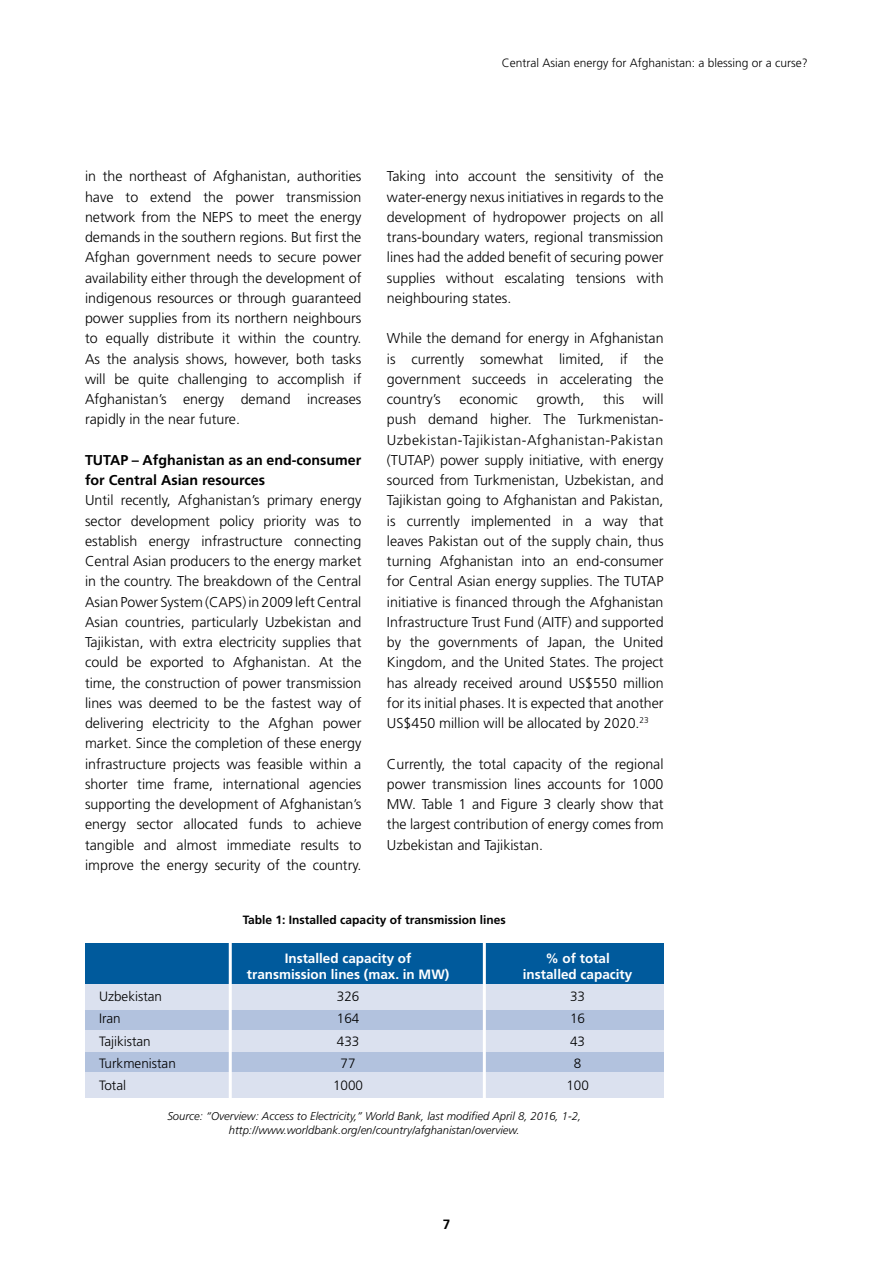
<style>
.page{position:relative;width:893px;height:1263px;background:#fff}
.page>*{position:absolute;margin:0;border:0;box-sizing:border-box;transform-origin:0 0}
.t1{font:300 14.25px/20.2px "Frutiger";color:#000;text-align:justify}
.t2{font:700 14.25px/20.2px "Frutiger";color:#000}
.t3{font:700 13.5px "Frutiger";color:#fff}
.t4{font:300 13.5px "Frutiger";color:#000}
.t5{font:700 13.5px "Frutiger";color:#000}
.t6{font:300 12px "Frutiger";color:#000}
.t7{font:700 12px "Frutiger";color:#000}
.t8{font:italic 300 11.25px/13.5px "Frutiger";color:#000;text-align:center}
</style>
<div class="page">
<div style="left:85px;top:963px;width:579px;height:134px;background:#dbe1ef"></div>
<div style="left:85px;top:943px;width:579px;height:41px;background:#005a9c"></div>
<div style="left:85px;top:1010px;width:579px;height:19px;background:#b2c2de"></div>
<div style="left:85px;top:1053px;width:579px;height:19px;background:#b2c2de"></div>
<hr style="left:229px;top:936px;width:3px;height:167px;background:#fff">
<hr style="left:483px;top:936px;width:3px;height:167px;background:#fff">
<p class="t6" style="left:502px;top:56px;width:308px">Central Asian energy for Afghanistan: a blessing or a curse?</p>
<p class="t1" style="left:85px;top:166px;width:278px">in the northeast of Afghanistan, authorities have to extend the power transmission network from the NEPS to meet the energy demands in the southern regions. But first the Afghan government needs to secure power availability either through the development of indigenous resources or through guaranteed power supplies from its northern neighbours to equally distribute it within the country.<br>As the analysis shows, however, both tasks will be quite challenging to accomplish if Afghanistan’s energy demand increases rapidly in the near future.</p>
<p class="t2" style="left:85px;top:450px;width:278px">TUTAP – Afghanistan as an end-consumer for Central Asian resources</p>
<p class="t1" style="left:85px;top:490px;width:278px">Until recently, Afghanistan’s primary energy sector development policy priority was to establish energy infrastructure connecting Central Asian producers to the energy market in the country. The breakdown of the Central Asian Power System (CAPS) in 2009 left Central Asian countries, particularly Uzbekistan and Tajikistan, with extra electricity supplies that could be exported to Afghanistan. At the time, the construction of power transmission lines was deemed to be the fastest way of delivering electricity to the Afghan power market. Since the completion of these energy infrastructure projects was feasible within a shorter time frame, international agencies supporting the development of Afghanistan’s energy sector allocated funds to achieve tangible and almost immediate results to improve the energy security of the country.</p>
<p class="t1" style="left:387px;top:166px;width:278px">Taking into account the sensitivity of the water-energy nexus initiatives in regards to the development of hydropower projects on all trans-boundary waters, regional transmission lines had the added benefit of securing power supplies without escalating tensions with neighbouring states.</p>
<p class="t1" style="left:387px;top:328px;width:278px">While the demand for energy in Afghanistan is currently somewhat limited, if the government succeeds in accelerating the country’s</p>
<p class="t1" style="left:387px;top:389px;width:278px;text-indent:256px">will push demand higher. The Turkmenistan-Uzbekistan-Tajikistan-Afghanistan-Pakistan (TUTAP) power supply initiative, with energy sourced from Turkmenistan, Uzbekistan, and Tajikistan going to Afghanistan and Pakistan, is currently implemented in a way that leaves Pakistan out of the supply chain, thus turning Afghanistan into an end-consumer for Central Asian energy supplies. The TUTAP initiative is financed through the Afghanistan Infrastructure Trust Fund (AITF) and supported by the governments of Japan, the United Kingdom, and the United States. The project has already received around US$550 million for its initial phases. It is expected that another US$450 million will be allocated by 2020.<sup>23</sup></p>
<p class="t1" style="left:387px;top:753px;width:278px">Currently, the total capacity of the regional power transmission lines accounts for 1000<br>MW. Table 1 and Figure 3 clearly show that the largest contribution of energy comes from Uzbekistan and Tajikistan.</p>
<p class="t1" style="left:459px;top:389px;width:60px">economic</p>
<p class="t1" style="left:536px;top:389px;width:50px">growth,</p>
<p class="t1" style="left:603px;top:389px;width:23px">this</p>
<p class="t7" style="left:243px;top:913px;width:264px">Table 1: Installed capacity of transmission lines</p>
<p class="t3" style="left:285px;top:950px;width:128px">Installed capacity of</p>
<p class="t3" style="left:545px;top:950px;width:66px">% of total</p>
<p class="t3" style="left:247px;top:966px;width:204px">transmission lines (max. in MW)</p>
<p class="t3" style="left:523px;top:966px;width:111px">installed capacity</p>
<p class="t4" style="left:99px;top:989px;width:65px">Uzbekistan</p>
<p class="t4" style="left:337px;top:989px;width:24px">326</p>
<p class="t4" style="left:570px;top:989px;width:17px">33</p>
<p class="t4" style="left:99px;top:1011px;width:23px">Iran</p>
<p class="t4" style="left:337px;top:1011px;width:24px">164</p>
<p class="t4" style="left:570px;top:1011px;width:17px">16</p>
<p class="t4" style="left:99px;top:1033px;width:53px">Tajikistan</p>
<p class="t4" style="left:337px;top:1033px;width:24px">433</p>
<p class="t4" style="left:570px;top:1033px;width:17px">43</p>
<p class="t4" style="left:99px;top:1055px;width:78px">Turkmenistan</p>
<p class="t4" style="left:341px;top:1055px;width:17px">77</p>
<p class="t4" style="left:574px;top:1055px;width:9px">8</p>
<p class="t4" style="left:99px;top:1078px;width:29px">Total</p>
<p class="t4" style="left:333px;top:1078px;width:32px">1000</p>
<p class="t4" style="left:566px;top:1078px;width:24px">100</p>
<p class="t8" style="left:167px;top:1110px;width:415px">Source: “Overview: Access to Electricity,” World Bank, last modified April 8, 2016, 1-2, http://www.worldbank.org/en/country/afghanistan/overview.</p>
<p class="t5" style="left:443px;top:1216px;width:9px">7</p>
</div>
